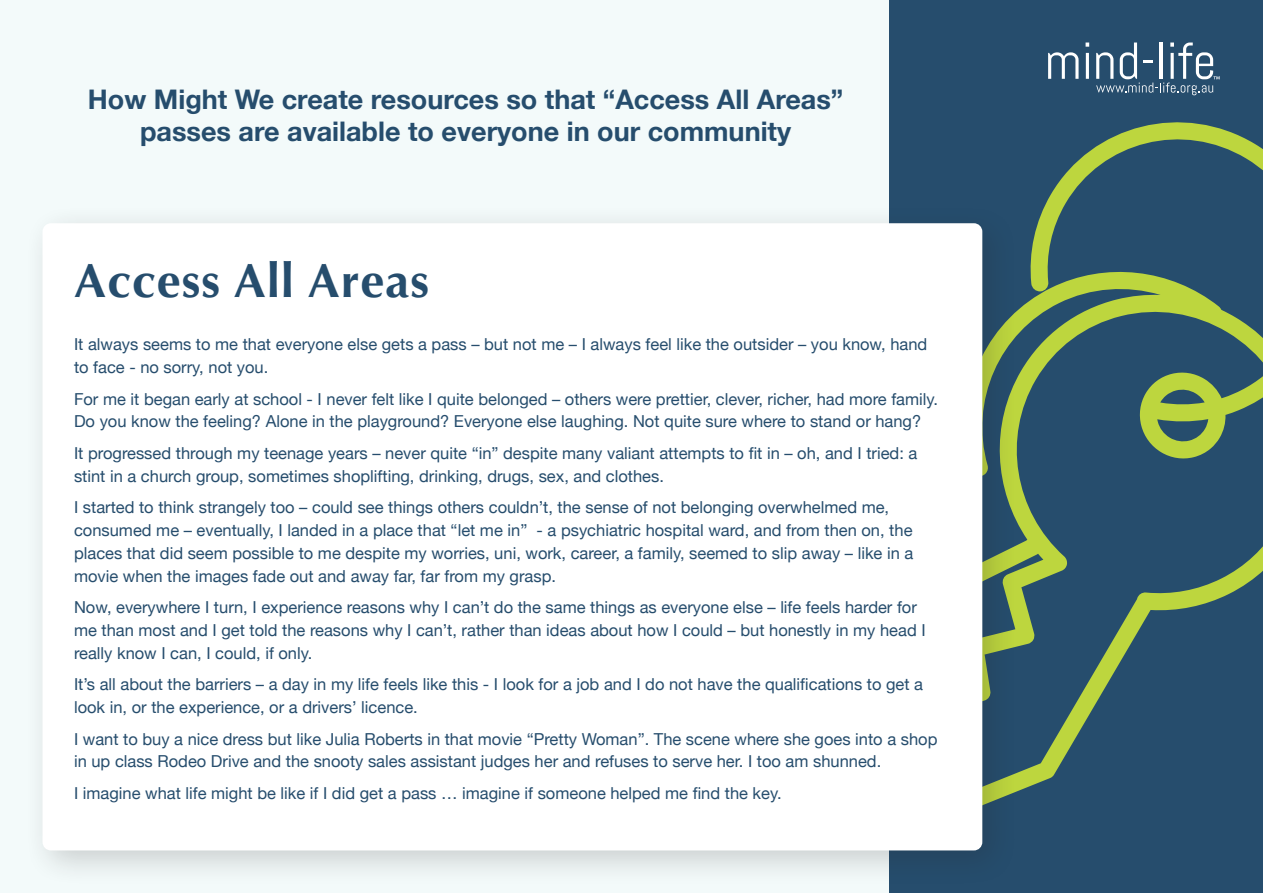
<style>
.page{position:relative;width:1263px;height:893px;background:#fff}
.page>*{position:absolute;margin:0;border:0;box-sizing:border-box;transform-origin:0 0}
.t1{font:700 48px "Optima";letter-spacing:.02em;color:#264d6d}
.t2{font:700 27px/32.4px "Helvetica Neue";color:#264d6d;text-align:center}
.Default_Paragraph{font:16.5px/22.8px "Helvetica Neue";color:#264d6d}
</style>
<div class="page">
<div style="left:889px;top:0;width:374px;height:893px;background:#264d6d"></div>
<svg style="left:1019px;top:122px;width:244px;height:669px"></svg>
<div style="left:0;top:0;width:889px;height:893px;background:#f3fafa"></div>
<div style="left:24px;top:204px;width:995px;height:683px;background:#231f20;opacity:.2"></div>
<div style="left:43px;top:223px;width:939px;height:627px;background:#fff;border-radius:8px"></div>
<svg style="left:1048px;top:52px;width:30px;height:27px"></svg>
<hr style="left:1086px;top:53px;width:3px;height:26px;background:#fff">
<svg style="left:1085px;top:43px;width:4px;height:4px"></svg>
<svg style="left:1096px;top:43px;width:124px;height:52px"></svg>
<p class="t2" style="left:88px;top:84px;width:757px">How Might We create resources so that “Access All Areas” passes are available to everyone in our community</p>
<p class="t1" style="left:74px;top:253px;width:356px">Access All Areas</p>
<p class="Default_Paragraph" style="left:74px;top:334px;width:855px">It always seems to me that everyone else gets a pass – but not me – I always feel like the outsider – you know, hand to face - no sorry, not you.</p>
<p class="Default_Paragraph" style="left:74px;top:388px;width:865px">For me it began early at school - I never felt like I quite belonged – others were prettier, clever, richer, had more family.<br>Do you know the feeling? Alone in the playground? Everyone else laughing. Not quite sure where to stand or hang?</p>
<p class="Default_Paragraph" style="left:74px;top:443px;width:845px">It progressed through my teenage years – never quite “in” despite many valiant attempts to fit in – oh, and I tried: a stint in a church group, sometimes shoplifting, drinking, drugs, sex, and clothes.</p>
<p class="Default_Paragraph" style="left:74px;top:497px;width:841px">I started to think strangely too – could see things others couldn’t, the sense of not belonging overwhelmed me, consumed me – eventually, I landed in a place that “let me in” - a psychiatric hospital ward, and from then on, the places that did seem possible to me despite my worries, uni, work, career, a family, seemed to slip away – like in a movie when the images fade out and away far, far from my grasp.</p>
<p class="Default_Paragraph" style="left:74px;top:597px;width:853px">Now, everywhere I turn, I experience reasons why I can’t do the same things as everyone else – life feels harder for me than most and I get told the reasons why I can’t, rather than ideas about how I could – but honestly in my head I really know I can, I could, if only.</p>
<p class="Default_Paragraph" style="left:74px;top:674px;width:850px">It’s all about the barriers – a day in my life feels like this - I look for a job and I do not have the qualifications to get a look in, or the experience, or a drivers’ licence.</p>
<p class="Default_Paragraph" style="left:74px;top:728px;width:865px">I want to buy a nice dress but like Julia Roberts in that movie “Pretty Woman”. The scene where she goes into a shop in up class Rodeo Drive and the snooty sales assistant judges her and refuses to serve her. I too am shunned.</p>
<p class="Default_Paragraph" style="left:74px;top:782px;width:709px">I imagine what life might be like if I did get a pass … imagine if someone helped me find the key.</p>
</div>
